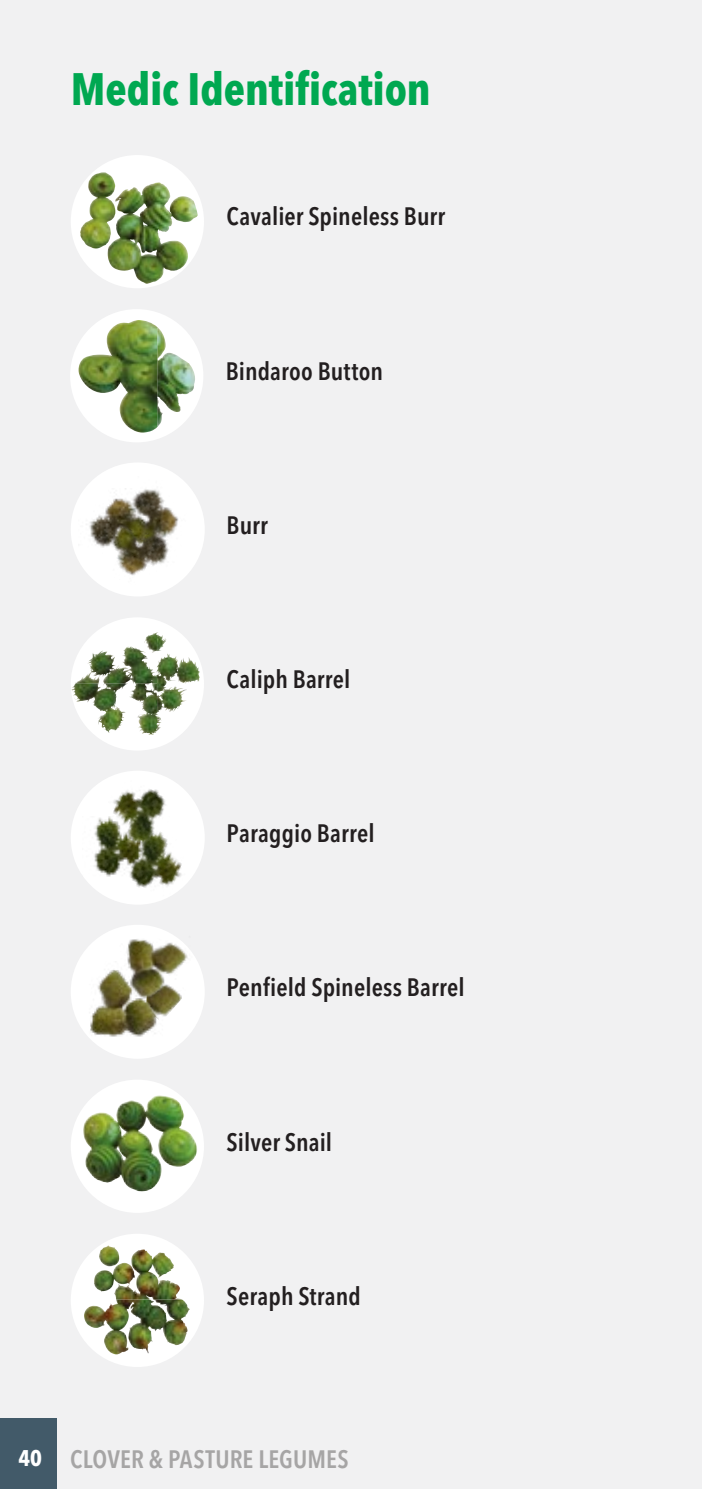
<style>
.page{position:relative;width:702px;height:1489px;background:#fff}
.page>*{position:absolute;margin:0;border:0;box-sizing:border-box;transform-origin:0 0}
.t1{font:700 condensed 45px "Avenir Next LT Pro";letter-spacing:-.005em;color:#00a851}
.t2{font:600 condensed 25px "Avenir Next LT Pro";letter-spacing:.005em;color:#231f20}
.t3{font:600 condensed 25px "Avenir Next LT Pro";letter-spacing:.005em;color:#a6a5a5}
.s1{font-weight:700;font-size:22.5px;color:#fff}
</style>
<div class="page">
<div style="left:0;top:0;width:702px;height:1488px;background:#f1f1f2"></div>
<div style="left:71px;top:155px;width:133px;height:133px;background:#fff;border-radius:50%"></div>
<img style="left:80px;top:172px;width:35px;height:76px">
<img style="left:108px;top:183px;width:80px;height:101px">
<img style="left:71px;top:1233px;width:133px;height:133px;border-radius:50%">
<img style="left:98px;top:1245px;width:45px;height:48px">
<img style="left:108px;top:1299px;width:74px;height:23px">
<img style="left:116px;top:1299px;width:66px;height:1px">
<svg style="left:71px;top:617px;width:133px;height:133px;fill:#fff"></svg>
<img style="left:129px;top:632px;width:28px;height:21px">
<img style="left:157px;top:632px;width:10px;height:28px">
<img style="left:130px;top:683px;width:24px;height:12px">
<div style="left:71px;top:1079px;width:133px;height:133px;background:#fff;border-radius:50%"></div>
<img style="left:82px;top:1095px;width:115px;height:97px">
<div style="left:70px;top:309px;width:133px;height:133px;background:#fff;border-radius:50%"></div>
<img style="left:78px;top:320px;width:79px;height:112px">
<img style="left:157px;top:327px;width:38px;height:100px">
<div style="left:0;top:1417px;width:57px;height:71px;background:#425a69"></div>
<div style="left:71px;top:770px;width:134px;height:134px;background:#fff;border-radius:50%"></div>
<div style="left:71px;top:462px;width:134px;height:134px;background:#fff;border-radius:50%"></div>
<div style="left:71px;top:924px;width:134px;height:134px;background:#fff;border-radius:50%"></div>
<img style="left:83px;top:825px;width:29px;height:53px">
<img style="left:112px;top:853px;width:70px;height:51px">
<img style="left:97px;top:770px;width:85px;height:83px">
<img style="left:166px;top:1010px;width:6px;height:6px">
<img style="left:74px;top:975px;width:92px;height:79px">
<img style="left:107px;top:924px;width:91px;height:86px">
<img style="left:80px;top:489px;width:79px;height:75px">
<img style="left:86px;top:491px;width:93px;height:105px">
<h1 class="t1" style="left:71px;top:62px;width:361px">Medic Identification</h1>
<p class="t2" style="left:227px;top:201px;width:220px">Cavalier Spineless Burr</p>
<p class="t2" style="left:226px;top:355px;width:159px">Bindaroo Button</p>
<p class="t2" style="left:227px;top:510px;width:43px">Burr</p>
<p class="t2" style="left:227px;top:664px;width:125px">Caliph Barrel</p>
<p class="t2" style="left:227px;top:818px;width:149px">Paraggio Barrel</p>
<p class="t2" style="left:227px;top:972px;width:239px">Penfield Spineless Barrel</p>
<p class="t2" style="left:227px;top:1126px;width:107px">Silver Snail</p>
<p class="t2" style="left:227px;top:1280px;width:136px">Seraph Strand</p>
<p class="t3" style="left:18px;top:1443px;width:332px"><span class="s1">40</span> CLOVER &amp; PASTURE LEGUMES</p>
</div>
